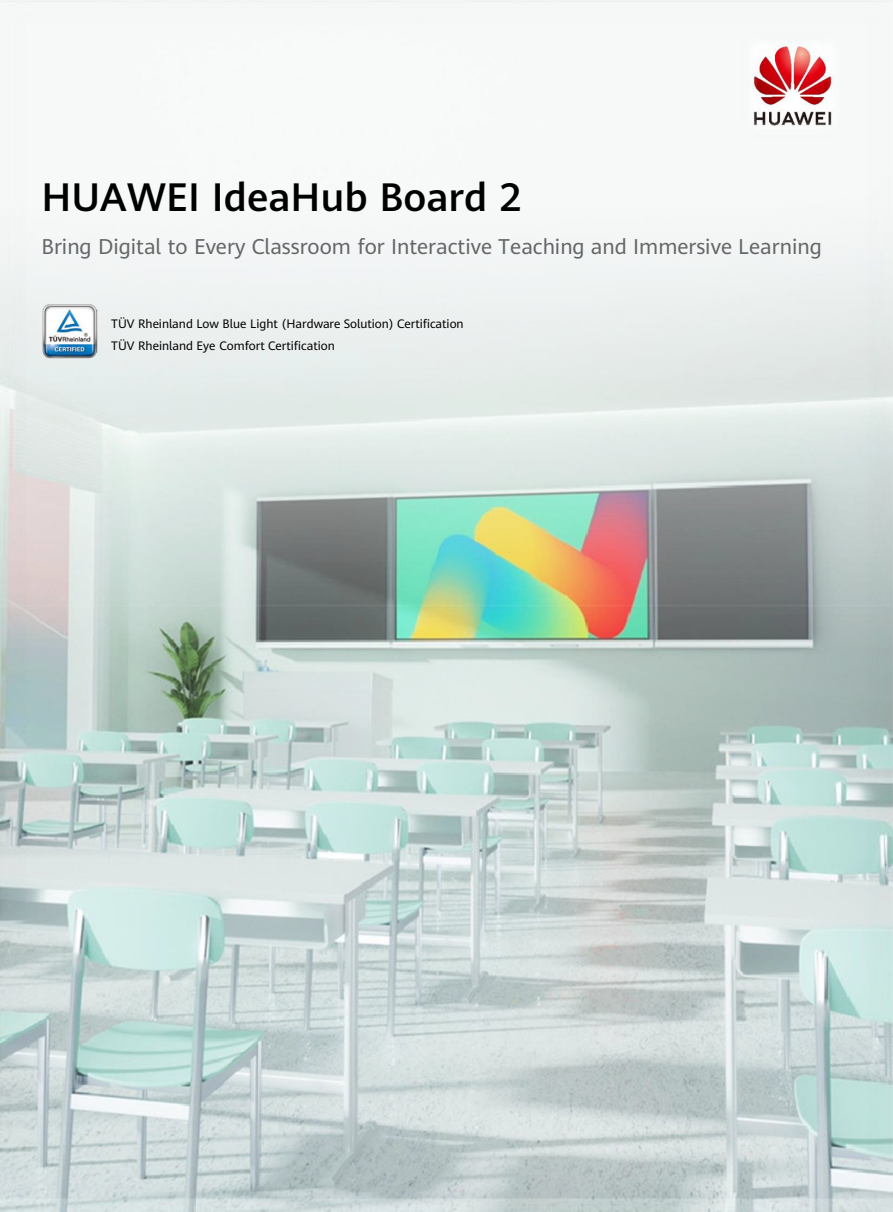
<style>
.page{position:relative;width:893px;height:1212px;background:#fff}
.page>*{position:absolute;margin:0;border:0;box-sizing:border-box;transform-origin:0 0}
.t1{font:500 39px "Huawei Sans";color:#000}
.t2{font:21px "Huawei Sans";color:#666}
.t3{font:12px/21.6px "Huawei Sans";color:#000}
</style>
<div class="page">
<img style="left:0;top:0;width:893px;height:1212px">
<img style="left:739px;top:31px;width:107px;height:107px">
<img style="left:42px;top:303px;width:56px;height:56px">
<h1 class="t1" style="left:41px;top:170px;width:482px">HUAWEI IdeaHub Board 2</h1>
<h2 class="t2" style="left:41px;top:232px;width:782px">Bring Digital to Every Classroom for Interactive Teaching and Immersive Learning</h2>
<p class="t3" style="left:111px;top:313px;width:354px">TÜV Rheinland Low Blue Light (Hardware Solution) Certification<br>TÜV Rheinland Eye Comfort Certification</p>
</div>
